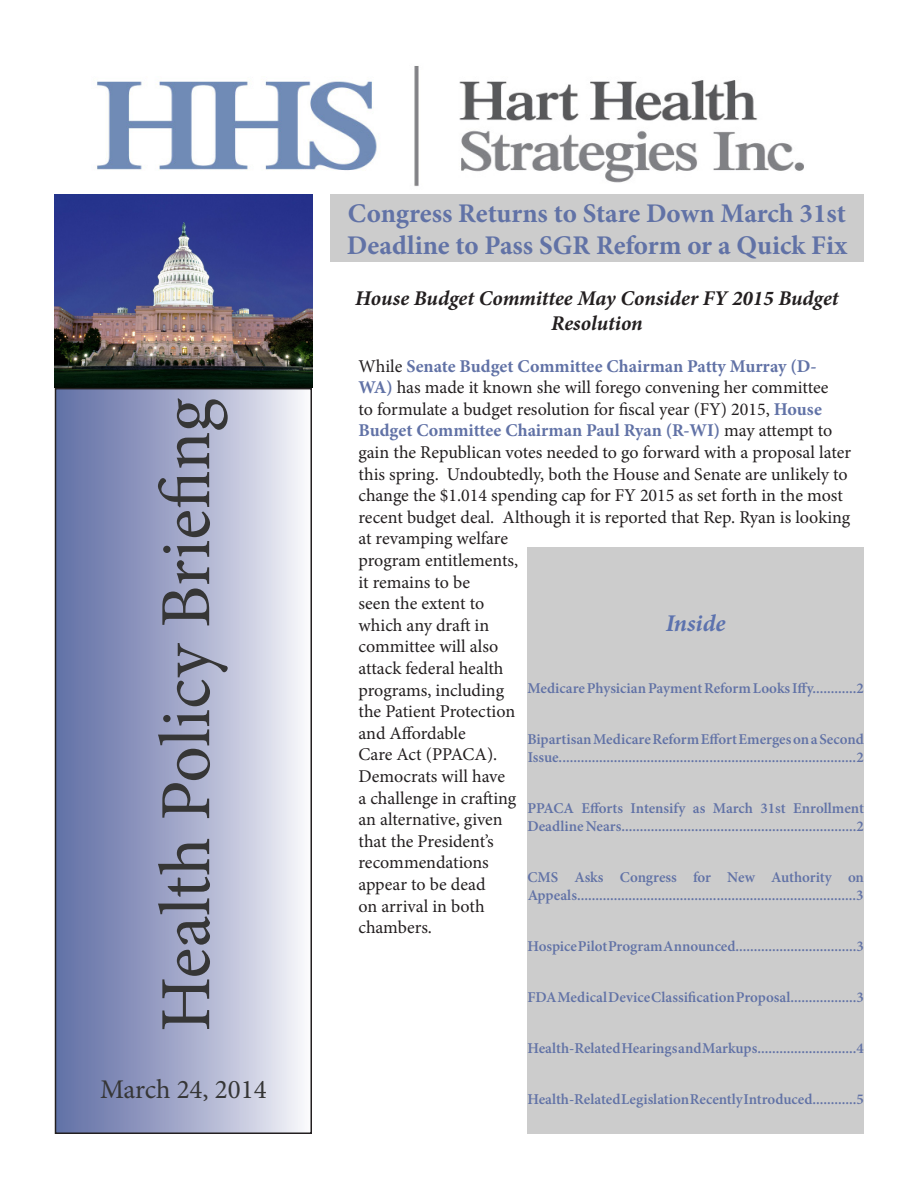
<style>
.page{position:relative;width:918px;height:1188px;background:#fff}
.page>*{position:absolute;margin:0;border:0;box-sizing:border-box;transform-origin:0 0}
.t1{font:72px "Minion Pro";color:#363636}
.t2{font:700 27px/32.4px "Minion Pro";color:#6172a6}
.t3{font:27px "Minion Pro";letter-spacing:-.005em;color:#363636}
.t4{font:italic 700 24px "Minion Pro";letter-spacing:.005em;color:#5c72ae}
.t5{font:italic 700 21px/25.2px "Minion Pro";color:#231f20;text-align:center}
.t6{font:18px/21.6px "Minion Pro";letter-spacing:-.005em;color:#231f20}
.t7{font:600 15px/18px "Minion Pro";color:#6172a6}
.s1{font-weight:700;color:#6172a6}
</style>
<div class="page">
<img style="left:54px;top:194px;width:258px;height:194px">
<div style="left:56px;top:389px;width:255px;height:744px;background:linear-gradient(to right,#5c6aa3,#f4f3f8)"></div>
<div style="left:55px;top:388px;width:257px;height:746px;border:2px solid #231f20"></div>
<div style="left:330px;top:194px;width:534px;height:67px;background:#ccc"></div>
<div style="left:527px;top:547px;width:337px;height:587px;background:#ccc"></div>
<img style="left:97px;top:66px;width:707px;height:121px">
<p class="t1" style="left:138px;top:1032px;width:635px;rotate:-90deg">Health Policy Briefing</p>
<p class="t3" style="left:100px;top:1071px;width:168px">March 24, 2014</p>
<p class="t2" style="left:347px;top:196px;width:502px">Congress Returns to Stare Down March 31st<br>Deadline to Pass SGR Reform or a Quick Fix</p>
<p class="t5" style="left:355px;top:285px;width:485px">House Budget Committee May Consider FY 2015 Budget<br>Resolution</p>
<p class="t6" style="left:358px;top:355px;width:494px">While <span class="s1">Senate Budget Committee Chairman Patty Murray (D-<br>WA)</span> has made it known she will forego convening her committee<br>to formulate a budget resolution for fiscal year (FY) 2015, <span class="s1">House<br>Budget Committee Chairman Paul Ryan (R-WI)</span> may attempt to gain the Republican votes needed to go forward with a proposal later this spring. Undoubtedly, both the House and Senate are unlikely to change the $1.014 spending cap for FY 2015 as set forth in the most recent budget deal. Although it is reported that Rep. Ryan is looking at revamping welfare<br>program entitlements,<br>it remains to be<br>seen the extent to<br>which any draft in<br>committee will also<br>attack federal health<br>programs, including<br>the Patient Protection<br>and Affordable<br>Care Act (PPACA).<br>Democrats will have<br>a challenge in crafting<br>an alternative, given<br>that the President’s<br>recommendations<br>appear to be dead<br>on arrival in both<br>chambers.</p>
<p class="t4" style="left:666px;top:606px;width:61px">Inside</p>
<p class="t7" style="left:527px;top:679px;width:338px">Medicare Physician Payment Reform Looks Iffy............2</p>
<p class="t7" style="left:527px;top:730px;width:338px">Bipartisan Medicare Reform Effort Emerges on a Second<br>Issue.................................................................................2</p>
<p class="t7" style="left:527px;top:799px;width:338px">PPACA Efforts Intensify as March 31st Enrollment<br>Deadline Nears................................................................2</p>
<p class="t7" style="left:527px;top:868px;width:338px">CMS Asks Congress for New Authority on<br>Appeals............................................................................3</p>
<p class="t7" style="left:527px;top:937px;width:338px">Hospice Pilot Program Announced.................................3</p>
<p class="t7" style="left:527px;top:988px;width:338px">FDA Medical Device Classification Proposal..................3</p>
<p class="t7" style="left:527px;top:1039px;width:338px">Health-Related Hearings and Markups...........................4</p>
<p class="t7" style="left:527px;top:1090px;width:338px">Health-Related Legislation Recently Introduced............5</p>
</div>
